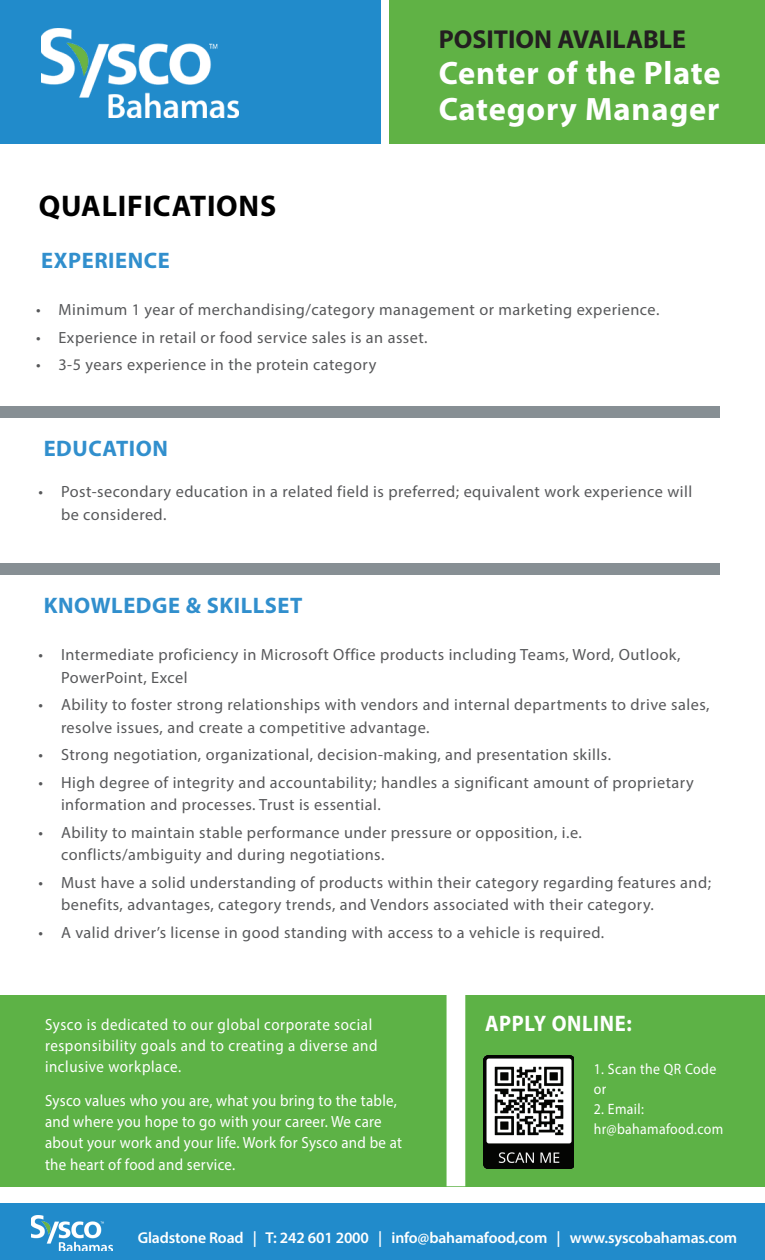
<style>
.page{position:relative;width:765px;height:1260px;background:#fff}
.page>*{position:absolute;margin:0;border:0;box-sizing:border-box;transform-origin:0 0}
.t1{font:700 32.5px/36px "Myriad Pro";letter-spacing:.025em;color:#fff}
.t2{font:700 30px "Myriad Pro";letter-spacing:.025em;color:#000}
.t3{font:700 26px "Myriad Pro";color:#231f20}
.t4{font:700 22.5px "Myriad Pro";letter-spacing:.025em;color:#318fcd}
.t5{font:700 22.5px "Myriad Pro";letter-spacing:.03em;color:#fff;scale:.92 1}
.t6{font:16.25px/22.5px "Myriad Pro";letter-spacing:.03em;color:#57585a}
.t7{font:16.25px/21.2px "Myriad Pro";letter-spacing:.02em;color:#fff;scale:.92 1}
.t8{font:16.25px/21.2px "Myriad Pro";letter-spacing:.04em;color:#fff;scale:.92 1}
.t9{font:600 15.75px "Myriad Pro";letter-spacing:-.01em;color:#fff}
.t10{font:15px/20px "Myriad Pro";letter-spacing:.03em;color:#fff;scale:.92 1}
</style>
<div class="page">
<div style="left:0;top:0;width:380px;height:144px;background:#218bcb"></div>
<div style="left:389px;top:0;width:376px;height:144px;background:#60b245"></div>
<div style="left:0;top:1204px;width:765px;height:56px;background:#218bcb"></div>
<img style="left:31px;top:1215px;width:81px;height:36px">
<img style="left:41px;top:29px;width:198px;height:88px">
<div style="left:0;top:406px;width:720px;height:12px;background:#878f94"></div>
<div style="left:0;top:563px;width:720px;height:11px;background:#878f94"></div>
<div style="left:0;top:995px;width:765px;height:191px;background:#5db246"></div>
<div style="left:447px;top:993px;width:18px;height:193px;background:#fff"></div>
<img style="left:483px;top:1056px;width:91px;height:112px">
<h2 class="t2" style="left:39px;top:186px;width:239px">QUALIFICATIONS</h2>
<h3 class="t4" style="left:41px;top:246px;width:130px">EXPERIENCE</h3>
<h3 class="t3" style="left:439px;top:22px;width:249px">POSITION AVAILABLE</h3>
<h1 class="t1" style="left:439px;top:54px;width:283px">Center of the Plate<br>Category Manager</h1>
<p class="t6" style="left:36px;top:298px;width:625px">• Minimum 1 year of merchandising/category management or marketing experience.</p>
<p class="t6" style="left:36px;top:326px;width:393px">• Experience in retail or food service sales is an asset.</p>
<p class="t6" style="left:36px;top:353px;width:342px">• 3-5 years experience in the protein category</p>
<h3 class="t4" style="left:44px;top:434px;width:126px">EDUCATION</h3>
<p class="t6" style="left:61px;top:480px;width:633px;text-indent:-23px">• Post-secondary education in a related field is preferred; equivalent work experience will be considered.</p>
<h3 class="t4" style="left:44px;top:591px;width:260px">KNOWLEDGE &amp; SKILLSET</h3>
<p class="t6" style="left:61px;top:643px;width:621px;text-indent:-23px">• Intermediate proficiency in Microsoft Office products including Teams, Word, Outlook,<br>PowerPoint, Excel</p>
<p class="t6" style="left:61px;top:693px;width:650px;text-indent:-23px">• Ability to foster strong relationships with vendors and internal departments to drive sales, resolve issues, and create a competitive advantage.</p>
<p class="t6" style="left:38px;top:743px;width:574px">• Strong negotiation, organizational, decision-making, and presentation skills.</p>
<p class="t6" style="left:61px;top:771px;width:634px;text-indent:-23px">• High degree of integrity and accountability; handles a significant amount of proprietary information and processes. Trust is essential.</p>
<p class="t6" style="left:61px;top:821px;width:522px;text-indent:-23px">• Ability to maintain stable performance under pressure or opposition, i.e. conflicts/ambiguity and during negotiations.</p>
<p class="t6" style="left:61px;top:871px;width:652px;text-indent:-23px">• Must have a solid understanding of products within their category regarding features and; benefits, advantages, category trends, and Vendors associated with their category.</p>
<p class="t6" style="left:38px;top:921px;width:567px">• A valid driver’s license in good standing with access to a vehicle is required.</p>
<p class="t8" style="left:45px;top:1013px;width:363px">Sysco is dedicated to our global corporate social responsibility goals and to creating a diverse and inclusive workplace.</p>
<p class="t7" style="left:45px;top:1089px;width:390px">Sysco values who you are, what you bring to the table, and where you hope to go with your career. We care about your work and your life. Work for Sysco and be at the heart of food and service.</p>
<h3 class="t5" style="left:485px;top:1008px;width:161px">APPLY ONLINE:</h3>
<p class="t10" style="left:594px;top:1059px;width:135px">1. Scan the QR Code or</p>
<p class="t10" style="left:594px;top:1099px;width:142px">2. Email: hr@bahamafood.com</p>
<p class="t9" style="left:138px;top:1227px;width:601px">Gladstone Road | T: 242 601 2000 | info@bahamafood,com | www.syscobahamas.com</p>
</div>
